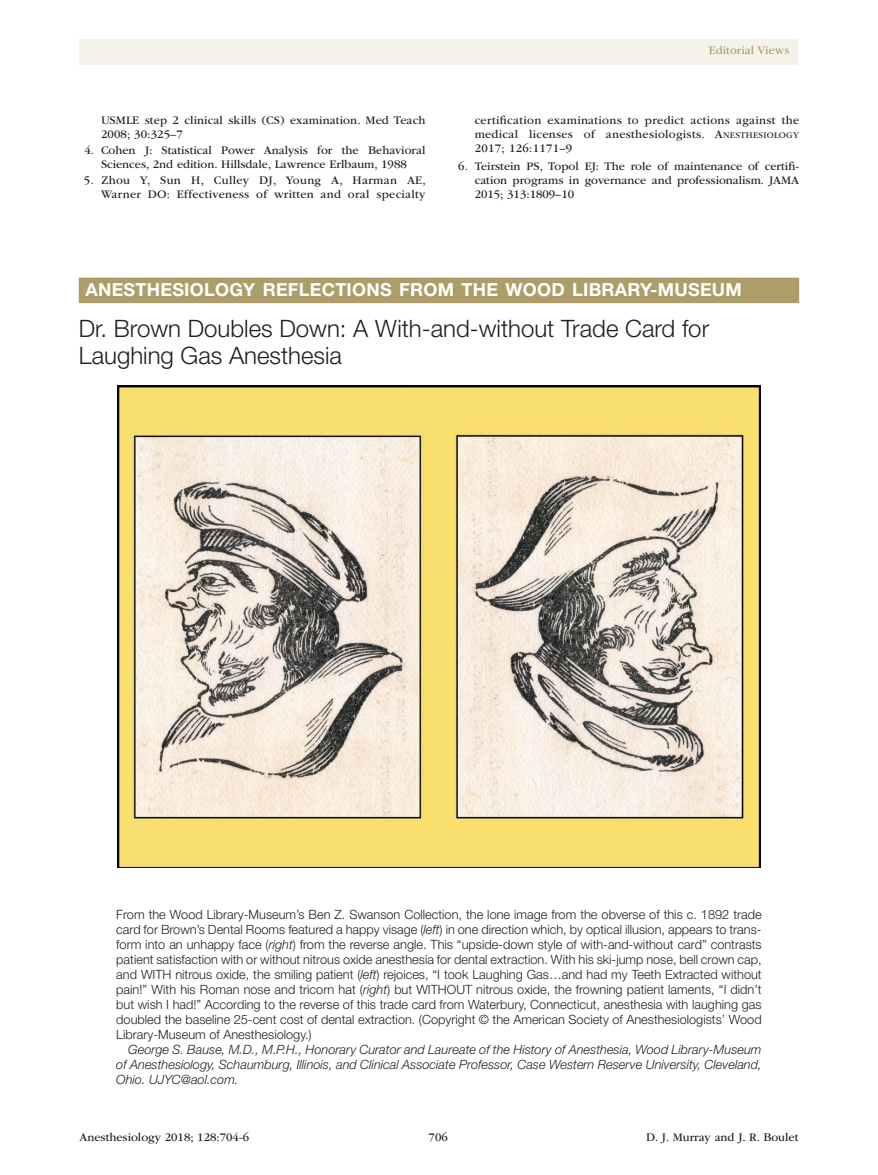
<style>
.page{position:relative;width:878px;height:1175px;background:#fff}
.page>*{position:absolute;margin:0;border:0;box-sizing:border-box;transform-origin:0 0}
.t1{font:300 24px/27px "Helvetica Neue";color:#231f20}
.t2{font:700 18px "Helvetica Neue LT Std";letter-spacing:.015em;color:#fff}
.t3{font:300 12.75px/15px "Helvetica Neue";color:#231f20;text-align:justify}
.t4{font:italic 300 12.75px/15px "Helvetica Neue";color:#231f20;text-align:justify}
.t5{font:12px/14.1px "ITC Garamond Std";color:#231f20;text-align:justify}
.t6{font:12px/13.5px "ITC Garamond Std";letter-spacing:.025em;color:#231f20;text-align:right}
.t7{font:12px "ITC Garamond Std";color:#ac9d69}
.s1{font-size:9px}
.s2{font-style:italic}
</style>
<div class="page">
<div style="left:79px;top:39px;width:718px;height:25px;background:#f5f2ea"></div>
<img style="left:118px;top:386px;width:642px;height:481px">
<div style="left:79px;top:278px;width:720px;height:25px;background:#ac9d69"></div>
<p class="t5" style="left:101px;top:114px;width:326px;line-height:13.5px">USMLE step 2 clinical skills (CS) examination. Med Teach<br>2008; 30:325–7</p>
<p class="t5" style="left:85px;top:144px;width:342px;line-height:13.5px;text-align:center">4. Cohen J: Statistical Power Analysis for the Behavioral<br>Sciences, 2nd edition. Hillsdale, Lawrence Erlbaum, 1988</p>
<p class="t6" style="left:84px;top:174px;width:343px">5. Zhou Y, Sun H, Culley DJ, Young A, Harman AE,<br>Warner DO: Effectiveness of written and oral specialty</p>
<p class="t7" style="left:709px;top:44px;width:82px">Editorial Views</p>
<p class="t5" style="left:474px;top:113px;width:326px">certification examinations to predict actions against the medical licenses of anesthesiologists. A<span class="s1">NESTHESIOLOGY </span>2017; 126:1171–9</p>
<p class="t5" style="left:474px;top:159px;width:326px;text-indent:-16px">6. Teirstein PS, Topol EJ: The role of maintenance of certifi&shy;cation programs in governance and professionalism. JAMA 2015; 313:1809–10</p>
<h2 class="t2" style="left:86px;top:278px;width:657px">ANESTHESIOLOGY REFLECTIONS FROM THE WOOD LIBRARY-MUSEUM</h2>
<h1 class="t1" style="left:79px;top:314px;width:632px">Dr. Brown Doubles Down: A With-and-without Trade Card for<br>Laughing Gas Anesthesia</h1>
<p class="t3" style="left:116px;top:907px;width:647px">From the Wood Library-Museum’s Ben Z. Swanson Collection, the lone image from the obverse of this c. 1892 trade card for Brown’s Dental Rooms featured a happy visage (<span class="s2">left</span>) in one direction which, by optical illusion, appears to trans&shy;form into an unhappy face (<span class="s2">right</span>) from the reverse angle. This “upside-down style of with-and-without card” contrasts patient satisfaction with or without nitrous oxide anesthesia for dental extraction. With his ski-jump nose, bell crown cap, and WITH nitrous oxide, the smiling patient (<span class="s2">left</span>) rejoices, “I took Laughing Gas…and had my Teeth Extracted without pain!” With his Roman nose and tricorn hat (<span class="s2">right</span>) but WITHOUT nitrous oxide, the frowning patient laments, “I didn’t but wish I had!” According to the reverse of this trade card from Waterbury, Connecticut, anesthesia with laughing gas doubled the baseline 25-cent cost of dental extraction. (Copyright © the American Society of Anesthesiologists’ Wood Library-Museum of Anesthesiology.)</p>
<p class="t4" style="left:116px;top:1042px;width:647px;text-indent:12px">George S. Bause, M.D., M.P.H., Honorary Curator and Laureate of the History of Anesthesia, Wood Library-Museum of Anesthesiology, Schaumburg, Illinois, and Clinical Associate Professor, Case Western Reserve University, Cleveland, Ohio. UJYC@aol.com.</p>
<p class="t5" style="left:80px;top:1129px;width:171px">Anesthesiology 2018; 128:704-6</p>
<p class="t5" style="left:428px;top:1129px;width:21px">706</p>
<p class="t5" style="left:646px;top:1129px;width:154px">D. J. Murray and J. R. Boulet</p>
</div>
